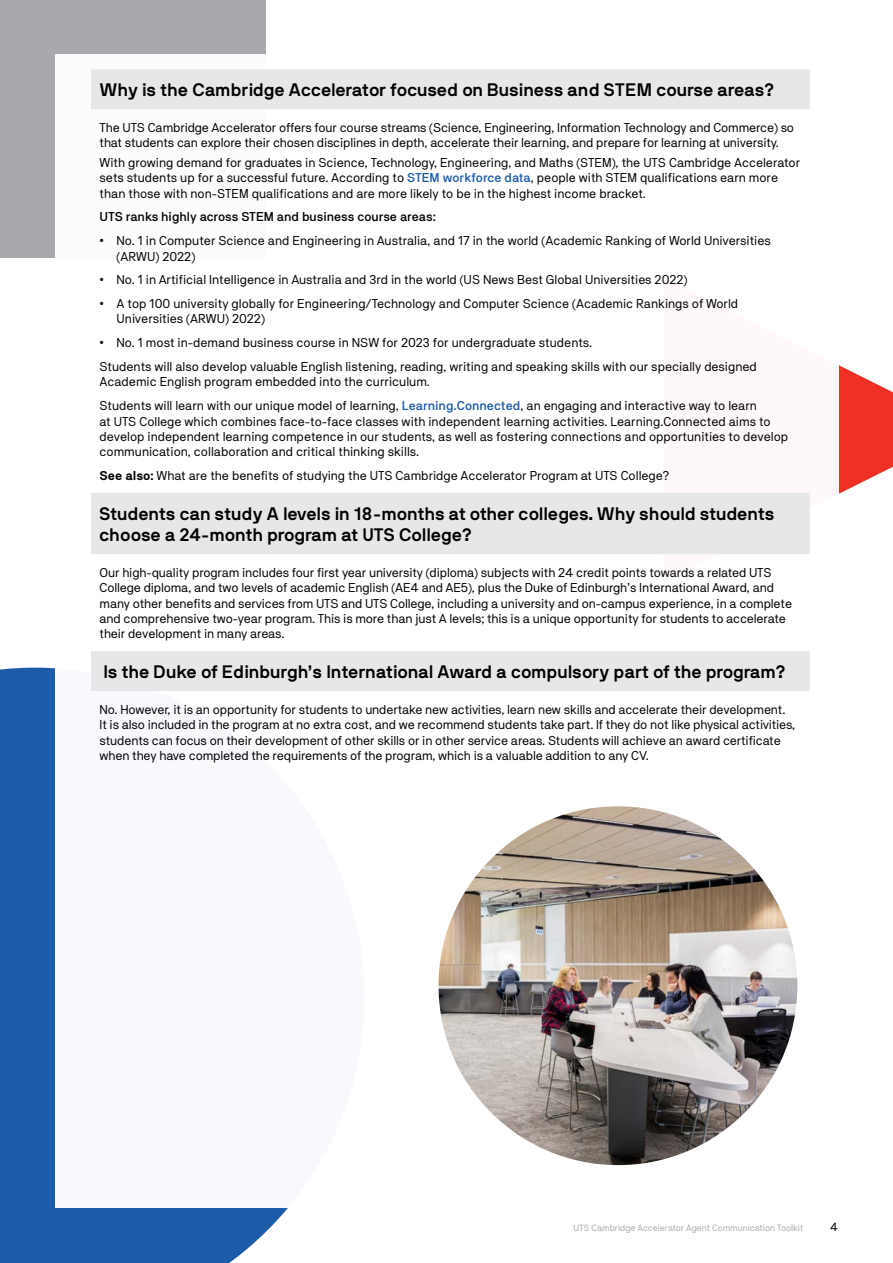
<style>
.page{position:relative;width:893px;height:1263px;background:#fff}
.page>*{position:absolute;margin:0;border:0;box-sizing:border-box;transform-origin:0 0}
.t1{font:700 18px/21.6px "NB International Pro";color:#000}
.t2{font:12.75px/15.3px "NB Akademie Std";letter-spacing:-.01em;color:#000}
.t3{font:500 12.75px "NB Akademie Std";color:#000}
.t4{font:12px "NB Akademie Std";color:#000}
.t5{font:9px "NB Akademie Std";color:#a7a9ac}
.s1{font-weight:500;color:#1c5aaa}
.s2{font-family:"Arial"}
.s3{font-weight:700}
</style>
<div class="page">
<svg style="left:839px;top:365px;width:54px;height:129px;fill:#ee3124"></svg>
<div style="left:0;top:0;width:266px;height:258px;background:#a7a9ac"></div>
<div style="left:0;top:668px;width:288px;height:595px;background:#1c5aaa"></div>
<div style="left:55px;top:55px;width:783px;height:1153px;background:#fff"></div>
<img style="left:439px;top:806px;width:358px;height:359px;border-radius:179px">
<svg style="left:91px;top:69px;width:719px;height:622px"></svg>
<h1 class="t1" style="left:100px;top:79px;width:676px">Why is the Cambridge Accelerator focused on Business and STEM course areas?</h1>
<p class="t2" style="left:100px;top:120px;width:696px">The UTS Cambridge Accelerator offers four course streams (Science, Engineering, Information Technology and Commerce) so that students can explore their chosen disciplines in depth, accelerate their learning, and prepare for learning at university.</p>
<p class="t2" style="left:100px;top:155px;width:702px">With growing demand for graduates in Science, Technology, Engineering, and Maths (STEM), the UTS Cambridge Accelerator sets students up for a successful future. According to <span class="s1">STEM workforce data</span>, people with STEM qualifications earn more than those with non-STEM qualifications and are more likely to be in the highest income bracket.</p>
<p class="t3" style="left:100px;top:210px;width:338px">UTS ranks highly across STEM and business course areas:</p>
<p class="t2" style="left:117px;top:233px;width:656px;text-indent:-17px"><span class="s2">•</span> No. 1 in Computer Science and Engineering in Australia, and 17 in the world (Academic Ranking of World Universities (ARWU) 2022)</p>
<p class="t2" style="left:100px;top:272px;width:589px"><span class="s2">•</span> No. 1 in Artificial Intelligence in Australia and 3rd in the world (US News Best Global Universities 2022)</p>
<p class="t2" style="left:117px;top:296px;width:623px;text-indent:-17px"><span class="s2">•</span> A top 100 university globally for Engineering/Technology and Computer Science (Academic Rankings of World<br>Universities (ARWU) 2022)</p>
<p class="t2" style="left:100px;top:331px;width:659px;line-height:23.9px"><span class="s2">•</span> No. 1 most in-demand business course in NSW for 2023 for undergraduate students.<br>Students will also develop valuable English listening, reading, writing and speaking skills with our specially designed</p>
<p class="t2" style="left:100px;top:370px;width:659px;line-height:23.9px">Academic English program embedded into the curriculum.<br>Students will learn with our unique model of learning, <span class="s1">Learning.Connected</span>, an engaging and interactive way to learn</p>
<p class="t2" style="left:100px;top:413px;width:690px">at UTS College which combines face-to-face classes with independent learning activities. Learning.Connected aims to develop independent learning competence in our students, as well as fostering connections and opportunities to develop communication, collaboration and critical thinking skills.</p>
<p class="t2" style="left:100px;top:468px;width:571px"><span class="s3">See also:</span> What are the benefits of studying the UTS Cambridge Accelerator Program at UTS College?</p>
<h1 class="t1" style="left:100px;top:502px;width:677px">Students can study A levels in 18-months at other colleges. Why should students choose a 24-month program at UTS College?</h1>
<p class="t2" style="left:100px;top:565px;width:694px">Our high-quality program includes four first year university (diploma) subjects with 24 credit points towards a related UTS College diploma, and two levels of academic English (AE4 and AE5), plus the Duke of Edinburgh’s International Award, and many other benefits and services from UTS and UTS College, including a university and on-campus experience, in a complete and comprehensive two-year program. This is more than just A levels; this is a unique opportunity for students to accelerate their development in many areas.</p>
<h1 class="t1" style="left:104px;top:661px;width:684px">Is the Duke of Edinburgh’s International Award a compulsory part of the program?</h1>
<p class="t2" style="left:100px;top:702px;width:697px">No. However, it is an opportunity for students to undertake new activities, learn new skills and accelerate their development.<br>It is also included in the program at no extra cost, and we recommend students take part. If they do not like physical activities, students can focus on their development of other skills or in other service areas. Students will achieve an award certificate when they have completed the requirements of the program, which is a valuable addition to any CV.</p>
<p class="t5" style="left:573px;top:1222px;width:232px">UTS Cambridge Accelerator Agent Communication Toolkit</p>
<p class="t4" style="left:830px;top:1220px;width:9px">4</p>
</div>
